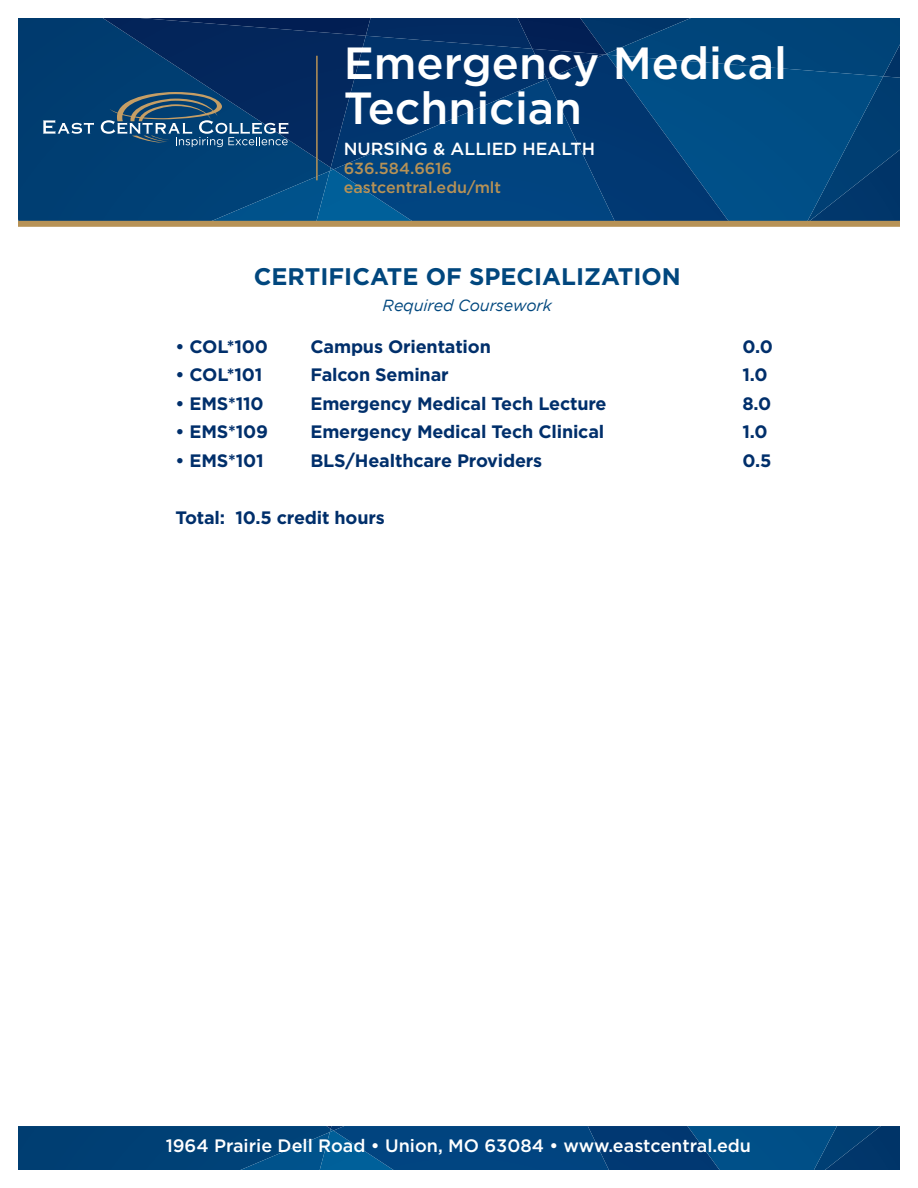
<style>
.page{position:relative;width:918px;height:1188px;background:#fff}
.page>*{position:absolute;margin:0;border:0;box-sizing:border-box;transform-origin:0 0}
.t1{font:500 45px/45px "Gotham";color:#fff}
.t2{font:700 24px "Gotham";color:#01477e}
.t3{font:700 18px "Gotham";letter-spacing:-.01em;color:#002f6b}
.t4{font:500 18px "Gotham";color:#fff}
.t5{font:500 17.55px "Gotham";color:#fff}
.t6{font:500 16.05px/19.4px "Gotham";color:#b79256}
.t7{font:italic 16.05px "Gotham";letter-spacing:-.01em;color:#01477e}
</style>
<div class="page">
<svg style="left:19px;top:19px;width:880px;height:202px;background:#003e72"></svg>
<svg style="left:732px;top:55px;width:151px;height:166px;background:#00497f"></svg>
<svg style="left:19px;top:1126px;width:862px;height:43px;background:#003e72"></svg>
<svg style="left:202px;top:1126px;width:635px;height:43px;background:#01467f"></svg>
<div style="left:0;top:221px;width:910px;height:6px;background:#b79256"></div>
<svg style="left:43px;top:120px;width:51px;height:14px"></svg>
<svg style="left:101px;top:18px;width:631px;height:203px;background:#053d73"></svg>
<h1 class="t1" style="left:344px;top:40px;width:445px">Emergency Medical<br>Technician</h1>
<p class="t5" style="left:344px;top:137px;width:253px">NURSING &amp; ALLIED HEALTH</p>
<p class="t6" style="left:344px;top:158px;width:159px">636.584.6616 eastcentral.edu/mlt</p>
<h2 class="t2" style="left:254px;top:262px;width:429px">CERTIFICATE OF SPECIALIZATION</h2>
<p class="t7" style="left:383px;top:296px;width:171px">Required Coursework</p>
<p class="t3" style="left:176px;top:336px;width:94px">• COL*100</p>
<p class="t3" style="left:310px;top:336px;width:182px">Campus Orientation</p>
<p class="t3" style="left:743px;top:336px;width:32px">0.0</p>
<p class="t3" style="left:176px;top:365px;width:88px">• COL*101</p>
<p class="t3" style="left:310px;top:365px;width:140px">Falcon Seminar</p>
<p class="t3" style="left:743px;top:365px;width:27px">1.0</p>
<p class="t3" style="left:175px;top:393px;width:90px">• EMS*110</p>
<p class="t3" style="left:310px;top:393px;width:298px">Emergency Medical Tech Lecture</p>
<p class="t3" style="left:742px;top:393px;width:30px">8.0</p>
<p class="t3" style="left:176px;top:422px;width:94px">• EMS*109</p>
<p class="t3" style="left:310px;top:422px;width:295px">Emergency Medical Tech Clinical</p>
<p class="t3" style="left:742px;top:422px;width:27px">1.0</p>
<p class="t3" style="left:176px;top:450px;width:90px">• EMS*101</p>
<p class="t3" style="left:310px;top:450px;width:233px">BLS/Healthcare Providers</p>
<p class="t3" style="left:742px;top:450px;width:30px">0.5</p>
<p class="t3" style="left:176px;top:507px;width:211px">Total: 10.5 credit hours</p>
<p class="t4" style="left:166px;top:1134px;width:587px">1964 Prairie Dell Road • Union, MO 63084 • www.eastcentral.edu</p>
</div>
